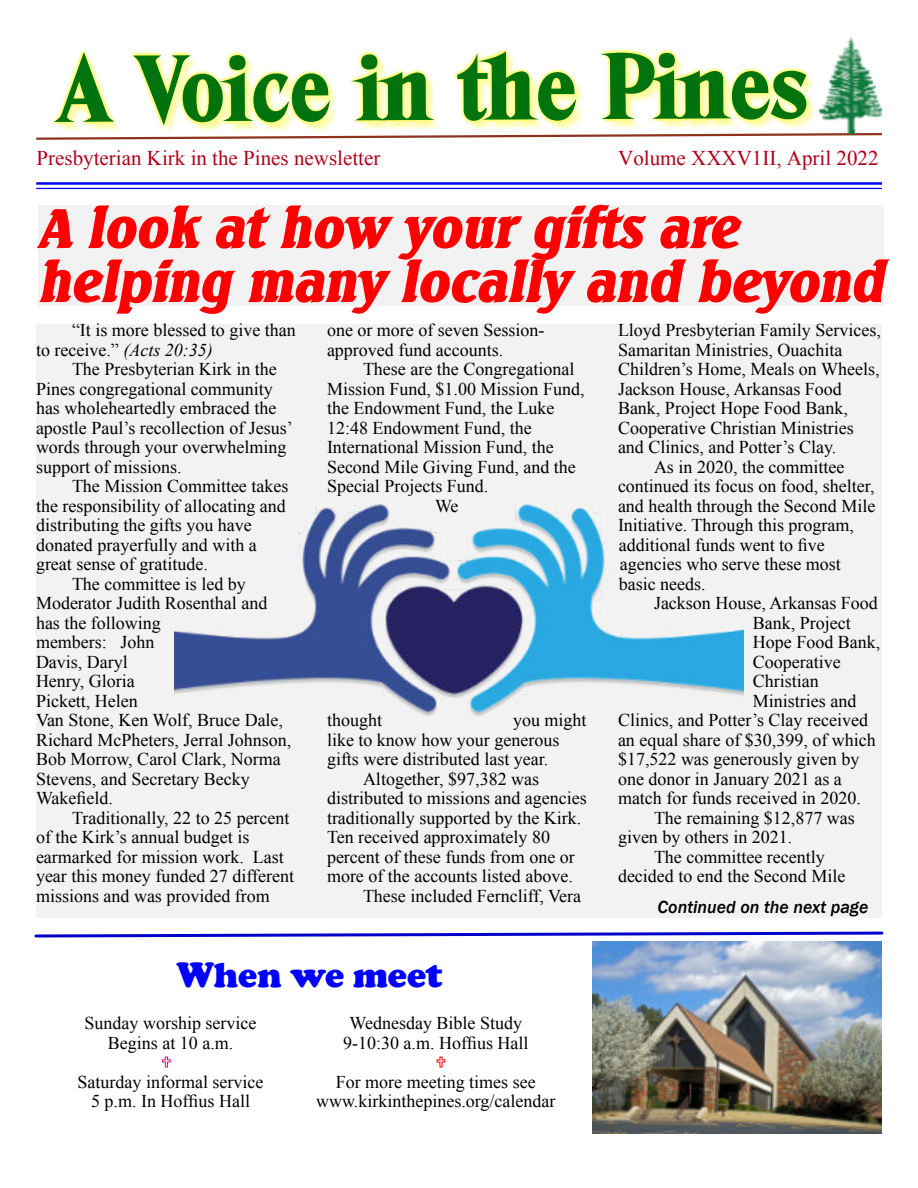
<style>
.page{position:relative;width:918px;height:1188px;background:#fff}
.page>*{position:absolute;margin:0;border:0;box-sizing:border-box;transform-origin:0 0}
.t1{font:91.5px "Blue Ridge Heavy SF Bold";color:#00730f}
.t2{font:italic 54px/54px "Seabird Heavy SF Bold";color:#f00}
.t3{font:900 36px "Cooper";color:#00f}
.t4{font:21px "Times New Roman";color:#af001a}
.t5{font:18px/19.5px "Times New Roman";color:#000;text-align:center}
.t6{font:italic 500 18px "Franklin Gothic";color:#000}
.s1{font-style:italic}
</style>
<div class="page">
<hr style="left:36px;top:188px;width:846px;height:1px;background:#00f">
<hr style="left:36px;top:182px;width:846px;height:3px;background:#00f">
<svg style="left:36px;top:133px;width:846px;height:7px"></svg>
<img style="left:52px;top:50px;width:762px;height:82px">
<img style="left:820px;top:36px;width:62px;height:97px">
<svg style="left:162px;top:1057px;width:9px;height:10px"></svg>
<svg style="left:437px;top:1057px;width:8px;height:10px"></svg>
<svg style="left:34px;top:931px;width:850px;height:7px"></svg>
<img style="left:593px;top:941px;width:289px;height:193px">
<div style="left:36px;top:324px;width:846px;height:594px;background:#f2f2f2"></div>
<div style="left:38px;top:206px;width:846px;height:100px;background:#f2f2f2"></div>
<img style="left:174px;top:504px;width:570px;height:212px">
<h1 class="t1" style="left:58px;top:52px;width:751px">A Voice in the Pines</h1>
<p class="t4" style="left:37px;top:150px;width:345px">Presbyterian Kirk in the Pines newsletter</p>
<p class="t4" style="left:618px;top:150px;width:262px">Volume XXXV1II, April 2022</p>
<h2 class="t2" style="left:38px;top:205px;width:847px">A look at how your gifts are helping many locally and beyond</h2>
<p class="t5" style="left:36px;top:322px;width:261px;text-align:left;text-indent:36px">“It is more blessed to give than to receive.” <span class="s1">(Acts 20:35)</span></p>
<p class="t5" style="left:36px;top:361px;width:258px;text-align:left;text-indent:36px">The Presbyterian Kirk in the<br>Pines congregational community has wholeheartedly embraced the apostle Paul’s recollection of Jesus’ words through your overwhelming support of missions.</p>
<p class="t5" style="left:72px;top:478px;width:218px">The Mission Committee takes</p>
<p class="t5" style="left:36px;top:498px;width:251px">the responsibility of allocating and</p>
<p class="t5" style="left:36px;top:517px;width:217px">distributing the gifts you have</p>
<p class="t5" style="left:36px;top:537px;width:222px">donated prayerfully and with a</p>
<p class="t5" style="left:36px;top:556px;width:173px">great sense of gratitude.</p>
<p class="t5" style="left:72px;top:576px;width:175px">The committee is led by</p>
<p class="t5" style="left:36px;top:595px;width:233px">Moderator Judith Rosenthal and</p>
<p class="t5" style="left:36px;top:615px;width:126px">has the following</p>
<p class="t5" style="left:36px;top:634px;width:120px">members: John</p>
<p class="t5" style="left:36px;top:654px;width:93px">Davis, Daryl</p>
<p class="t5" style="left:36px;top:673px;width:100px">Henry, Gloria</p>
<p class="t5" style="left:36px;top:693px;width:103px">Pickett, Helen</p>
<p class="t5" style="left:36px;top:712px;width:249px">Van Stone, Ken Wolf, Bruce Dale,</p>
<p class="t5" style="left:36px;top:732px;width:257px">Richard McPheters, Jerral Johnson,</p>
<p class="t5" style="left:36px;top:751px;width:246px">Bob Morrow, Carol Clark, Norma</p>
<p class="t5" style="left:36px;top:771px;width:215px">Stevens, and Secretary Becky</p>
<p class="t5" style="left:36px;top:790px;width:79px">Wakefield.</p>
<p class="t5" style="left:72px;top:810px;width:219px">Traditionally, 22 to 25 percent</p>
<p class="t5" style="left:36px;top:829px;width:215px">of the Kirk’s annual budget is</p>
<p class="t5" style="left:36px;top:849px;width:249px">earmarked for mission work. Last</p>
<p class="t5" style="left:36px;top:868px;width:260px">year this money funded 27 different</p>
<p class="t5" style="left:36px;top:888px;width:235px">missions and was provided from</p>
<p class="t5" style="left:327px;top:322px;width:219px;text-align:left">one or more of seven Session&shy;approved fund accounts.</p>
<p class="t5" style="left:363px;top:361px;width:213px">These are the Congregational</p>
<p class="t5" style="left:327px;top:381px;width:259px">Mission Fund, $1.00 Mission Fund,</p>
<p class="t5" style="left:327px;top:400px;width:229px">the Endowment Fund, the Luke</p>
<p class="t5" style="left:327px;top:420px;width:206px">12:48 Endowment Fund, the</p>
<p class="t5" style="left:327px;top:439px;width:228px">International Mission Fund, the</p>
<p class="t5" style="left:327px;top:459px;width:250px">Second Mile Giving Fund, and the</p>
<p class="t5" style="left:327px;top:478px;width:163px">Special Projects Fund.</p>
<p class="t5" style="left:435px;top:498px;width:25px">We</p>
<p class="t5" style="left:327px;top:712px;width:57px">thought</p>
<p class="t5" style="left:513px;top:712px;width:75px">you might</p>
<p class="t5" style="left:327px;top:732px;width:234px">like to know how your generous</p>
<p class="t5" style="left:327px;top:751px;width:223px">gifts were distributed last year.</p>
<p class="t5" style="left:363px;top:771px;width:178px">Altogether, $97,382 was</p>
<p class="t5" style="left:327px;top:790px;width:261px">distributed to missions and agencies</p>
<p class="t5" style="left:327px;top:810px;width:256px">traditionally supported by the Kirk.</p>
<p class="t5" style="left:327px;top:829px;width:225px">Ten received approximately 80</p>
<p class="t5" style="left:327px;top:849px;width:249px">percent of these funds from one or</p>
<p class="t5" style="left:327px;top:868px;width:247px">more of the accounts listed above.</p>
<p class="t5" style="left:363px;top:888px;width:220px">These included Ferncliff, Vera</p>
<h3 class="t3" style="left:176px;top:963px;width:268px">When we meet</h3>
<p class="t5" style="left:85px;top:1015px;width:173px">Sunday worship service<br>Begins at 10 a.m.</p>
<p class="t5" style="left:78px;top:1074px;width:187px">Saturday informal service<br>5 p.m. In Hoffius Hall</p>
<p class="t5" style="left:343px;top:1015px;width:187px">Wednesday Bible Study<br>9-10:30 a.m. Hoffius Hall</p>
<p class="t5" style="left:316px;top:1074px;width:241px">For more meeting times see www.kirkinthepines.org/calendar</p>
<p class="t5" style="left:618px;top:322px;width:264px">Lloyd Presbyterian Family Services,</p>
<p class="t5" style="left:618px;top:342px;width:226px">Samaritan Ministries, Ouachita</p>
<p class="t5" style="left:618px;top:361px;width:263px">Children’s Home, Meals on Wheels,</p>
<p class="t5" style="left:618px;top:381px;width:225px">Jackson House, Arkansas Food</p>
<p class="t5" style="left:618px;top:400px;width:231px">Bank, Project Hope Food Bank,</p>
<p class="t5" style="left:618px;top:420px;width:237px">Cooperative Christian Ministries</p>
<p class="t5" style="left:618px;top:439px;width:220px">and Clinics, and Potter’s Clay.</p>
<p class="t5" style="left:654px;top:459px;width:192px">As in 2020, the committee</p>
<p class="t5" style="left:618px;top:478px;width:258px">continued its focus on food, shelter,</p>
<p class="t5" style="left:618px;top:498px;width:259px">and health through the Second Mile</p>
<p class="t5" style="left:618px;top:517px;width:238px">Initiative. Through this program,</p>
<p class="t5" style="left:619px;top:537px;width:207px">additional funds went to five</p>
<p class="t5" style="left:620px;top:556px;width:222px">agencies who serve these most</p>
<p class="t5" style="left:619px;top:576px;width:88px">basic needs.</p>
<p class="t5" style="left:654px;top:595px;width:225px">Jackson House, Arkansas Food</p>
<p class="t5" style="left:753px;top:615px;width:99px">Bank, Project</p>
<p class="t5" style="left:753px;top:634px;width:129px">Hope Food Bank,</p>
<p class="t5" style="left:753px;top:654px;width:89px">Cooperative</p>
<p class="t5" style="left:753px;top:673px;width:67px">Christian</p>
<p class="t5" style="left:753px;top:693px;width:105px">Ministries and</p>
<p class="t5" style="left:618px;top:712px;width:252px">Clinics, and Potter’s Clay received</p>
<p class="t5" style="left:618px;top:732px;width:259px">an equal share of $30,399, of which</p>
<p class="t5" style="left:618px;top:751px;width:243px">$17,522 was generously given by</p>
<p class="t5" style="left:618px;top:771px;width:225px">one donor in January 2021 as a</p>
<p class="t5" style="left:618px;top:790px;width:244px">match for funds received in 2020.</p>
<p class="t5" style="left:654px;top:810px;width:202px">The remaining $12,877 was</p>
<p class="t5" style="left:618px;top:829px;width:176px">given by others in 2021.</p>
<p class="t5" style="left:654px;top:849px;width:172px">The committee recently</p>
<p class="t5" style="left:618px;top:868px;width:229px">decided to end the Second Mile</p>
<p class="t6" style="left:658px;top:900px;width:212px">Continued on the next page</p>
</div>
